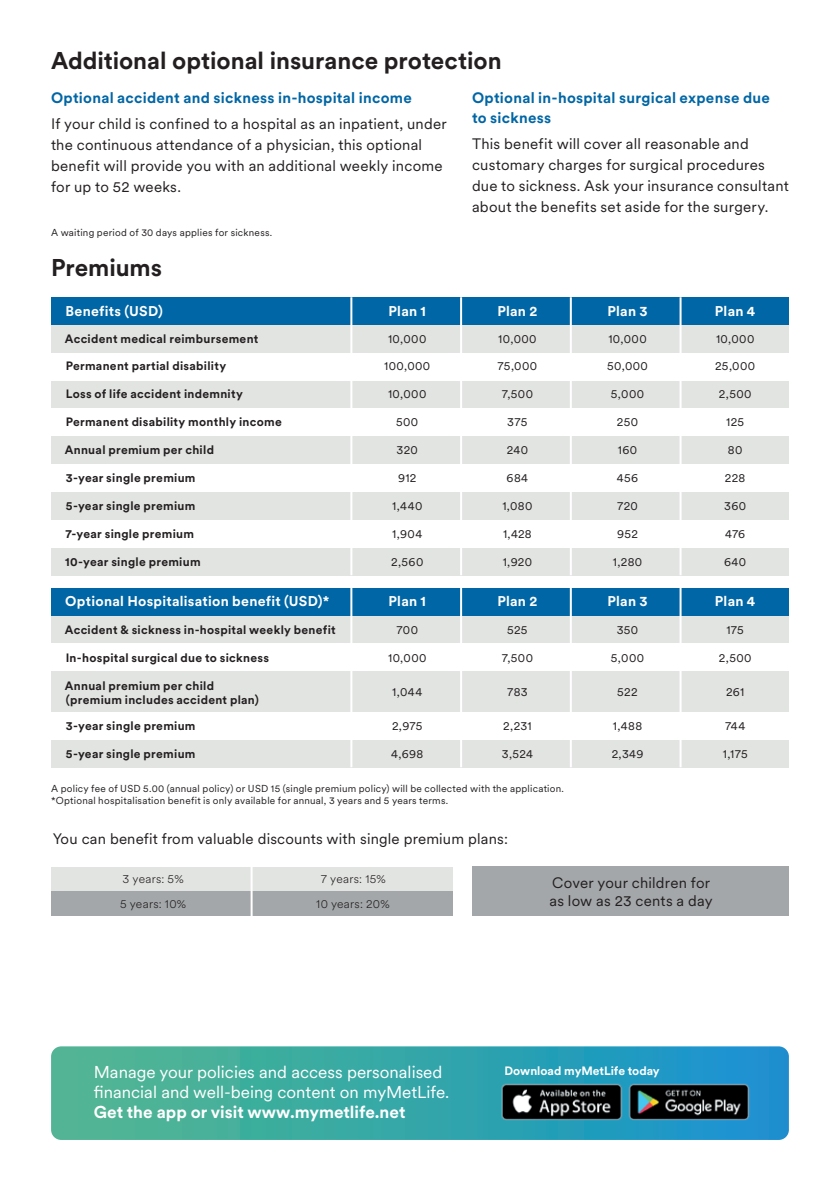
<style>
.page{position:relative;width:840px;height:1191px;background:#fff}
.page>*{position:absolute;margin:0;border:0;box-sizing:border-box;transform-origin:0 0}
.t1{font:700 24px "Met Life Circular";color:#231f20}
.t2{font:17px/20.4px "Met Life Circular";color:#fff}
.t3{font:700 17px "Met Life Circular";color:#fff}
.t4{font:15px/21px "Met Life Circular";letter-spacing:.015em;color:#231f20}
.t5{font:700 15px/20px "Met Life Circular";letter-spacing:.02em;color:#0066a5}
.t6{font:700 14px "Met Life Circular";letter-spacing:.02em;color:#fff}
.t7{font:700 12px/14px "Met Life Circular";letter-spacing:.025em;color:#231f20}
.t8{font:12px "Met Life Circular";letter-spacing:.03em;color:#231f20}
.t9{font:300 12px "Met Life Circular";letter-spacing:.03em;color:#231f20}
.t10{font:700 12px "Met Life Circular";color:#fff}
.t11{font:10px/12px "Met Life Circular";letter-spacing:.025em;color:#231f20}
</style>
<div class="page">
<div style="left:471px;top:867px;width:317px;height:49px;background:#a3a7a9"></div>
<div style="left:51px;top:616px;width:737px;height:151px;background:#e2e4e2"></div>
<div style="left:51px;top:643px;width:737px;height:28px;background:#fff"></div>
<div style="left:51px;top:588px;width:737px;height:28px;background:#0066a5"></div>
<div style="left:51px;top:712px;width:737px;height:27px;background:#fff"></div>
<hr style="left:350px;top:588px;width:2px;height:179px;background:#fff">
<hr style="left:460px;top:588px;width:2px;height:179px;background:#fff">
<hr style="left:569px;top:588px;width:2px;height:179px;background:#fff">
<hr style="left:679px;top:588px;width:2px;height:179px;background:#fff">
<div style="left:51px;top:867px;width:401px;height:40px;background:#e2e4e2"></div>
<div style="left:51px;top:891px;width:401px;height:25px;background:#a3a7a9"></div>
<hr style="left:250px;top:867px;width:2px;height:49px;background:#fff">
<div style="left:51px;top:325px;width:737px;height:250px;background:#e2e4e2"></div>
<div style="left:51px;top:297px;width:737px;height:28px;background:#0066a5"></div>
<div style="left:51px;top:408px;width:737px;height:28px;background:#fff"></div>
<div style="left:51px;top:464px;width:737px;height:28px;background:#fff"></div>
<div style="left:51px;top:520px;width:737px;height:27px;background:#fff"></div>
<div style="left:51px;top:353px;width:737px;height:27px;background:#fff"></div>
<hr style="left:350px;top:297px;width:2px;height:278px;background:#fff">
<hr style="left:460px;top:297px;width:2px;height:278px;background:#fff">
<hr style="left:569px;top:297px;width:2px;height:278px;background:#fff">
<hr style="left:679px;top:297px;width:2px;height:278px;background:#fff">
<svg style="left:51px;top:1046px;width:737px;height:94px;background:#38a7aa"></svg>
<img style="left:498px;top:1080px;width:126px;height:43px">
<img style="left:626px;top:1080px;width:124px;height:43px">
<h1 class="t1" style="left:51px;top:44px;width:452px">Additional optional insurance protection</h1>
<p class="t5" style="left:51px;top:87px;width:362px">Optional accident and sickness in-hospital income</p>
<p class="t4" style="left:51px;top:112px;width:397px">If your child is confined to a hospital as an inpatient, under the continuous attendance of a physician, this optional benefit will provide you with an additional weekly income for up to 52 weeks.</p>
<p class="t5" style="left:471px;top:87px;width:299px">Optional in-hospital surgical expense due to sickness</p>
<p class="t4" style="left:471px;top:132px;width:318px">This benefit will cover all reasonable and customary charges for surgical procedures due to sickness. Ask your insurance consultant about the benefits set aside for the surgery.</p>
<p class="t11" style="left:51px;top:226px;width:223px">A waiting period of 30 days applies for sickness.</p>
<h1 class="t1" style="left:51px;top:251px;width:112px">Premiums</h1>
<p class="t6" style="left:65px;top:301px;width:99px">Benefits (USD)</p>
<p class="t6" style="left:388px;top:301px;width:39px">Plan 1</p>
<p class="t6" style="left:497px;top:301px;width:41px">Plan 2</p>
<p class="t6" style="left:607px;top:301px;width:42px">Plan 3</p>
<p class="t6" style="left:714px;top:301px;width:42px">Plan 4</p>
<p class="t7" style="left:65px;top:331px;width:195px">Accident medical reimbursement</p>
<p class="t8" style="left:388px;top:330px;width:40px">10,000</p>
<p class="t8" style="left:498px;top:330px;width:40px">10,000</p>
<p class="t8" style="left:608px;top:330px;width:40px">10,000</p>
<p class="t8" style="left:715px;top:330px;width:40px">10,000</p>
<p class="t7" style="left:66px;top:359px;width:162px">Permanent partial disability</p>
<p class="t8" style="left:384px;top:358px;width:48px">100,000</p>
<p class="t8" style="left:497px;top:358px;width:41px">75,000</p>
<p class="t8" style="left:606px;top:358px;width:42px">50,000</p>
<p class="t8" style="left:714px;top:358px;width:41px">25,000</p>
<p class="t7" style="left:66px;top:386px;width:178px">Loss of life accident indemnity</p>
<p class="t8" style="left:388px;top:386px;width:40px">10,000</p>
<p class="t8" style="left:501px;top:386px;width:33px">7,500</p>
<p class="t8" style="left:610px;top:386px;width:35px">5,000</p>
<p class="t8" style="left:718px;top:386px;width:34px">2,500</p>
<p class="t7" style="left:66px;top:414px;width:217px">Permanent disability monthly income</p>
<p class="t8" style="left:396px;top:414px;width:24px">500</p>
<p class="t8" style="left:507px;top:414px;width:22px">375</p>
<p class="t8" style="left:616px;top:414px;width:23px">250</p>
<p class="t8" style="left:725px;top:414px;width:19px">125</p>
<p class="t7" style="left:65px;top:442px;width:151px">Annual premium per child</p>
<p class="t8" style="left:396px;top:442px;width:23px">320</p>
<p class="t8" style="left:506px;top:442px;width:23px">240</p>
<p class="t8" style="left:617px;top:442px;width:21px">160</p>
<p class="t8" style="left:727px;top:442px;width:16px">80</p>
<p class="t7" style="left:66px;top:470px;width:131px">3-year single premium</p>
<p class="t8" style="left:398px;top:469px;width:20px">912</p>
<p class="t8" style="left:506px;top:469px;width:23px">684</p>
<p class="t8" style="left:616px;top:469px;width:23px">456</p>
<p class="t8" style="left:724px;top:469px;width:22px">228</p>
<p class="t7" style="left:66px;top:498px;width:131px">5-year single premium</p>
<p class="t8" style="left:392px;top:497px;width:32px">1,440</p>
<p class="t8" style="left:502px;top:497px;width:32px">1,080</p>
<p class="t8" style="left:616px;top:497px;width:22px">720</p>
<p class="t8" style="left:723px;top:497px;width:23px">360</p>
<p class="t7" style="left:65px;top:526px;width:130px">7-year single premium</p>
<p class="t8" style="left:392px;top:525px;width:32px">1,904</p>
<p class="t8" style="left:502px;top:525px;width:30px">1,428</p>
<p class="t8" style="left:616px;top:525px;width:22px">952</p>
<p class="t8" style="left:724px;top:525px;width:22px">476</p>
<p class="t7" style="left:65px;top:554px;width:137px">10-year single premium</p>
<p class="t8" style="left:391px;top:553px;width:34px">2,560</p>
<p class="t8" style="left:502px;top:553px;width:31px">1,920</p>
<p class="t8" style="left:612px;top:553px;width:31px">1,280</p>
<p class="t8" style="left:723px;top:553px;width:24px">640</p>
<p class="t6" style="left:65px;top:592px;width:265px">Optional Hospitalisation benefit (USD)*</p>
<p class="t6" style="left:388px;top:592px;width:39px">Plan 1</p>
<p class="t6" style="left:497px;top:592px;width:41px">Plan 2</p>
<p class="t6" style="left:607px;top:592px;width:42px">Plan 3</p>
<p class="t6" style="left:714px;top:592px;width:42px">Plan 4</p>
<p class="t7" style="left:65px;top:622px;width:272px">Accident &amp; sickness in-hospital weekly benefit</p>
<p class="t8" style="left:396px;top:621px;width:23px">700</p>
<p class="t8" style="left:507px;top:621px;width:22px">525</p>
<p class="t8" style="left:616px;top:621px;width:23px">350</p>
<p class="t8" style="left:726px;top:621px;width:19px">175</p>
<p class="t7" style="left:66px;top:650px;width:205px">In-hospital surgical due to sickness</p>
<p class="t8" style="left:388px;top:649px;width:40px">10,000</p>
<p class="t8" style="left:501px;top:649px;width:33px">7,500</p>
<p class="t8" style="left:610px;top:649px;width:35px">5,000</p>
<p class="t8" style="left:718px;top:649px;width:34px">2,500</p>
<p class="t7" style="left:65px;top:678px;width:195px">Annual premium per child (premium includes accident plan)</p>
<p class="t8" style="left:392px;top:683px;width:31px">1,044</p>
<p class="t8" style="left:507px;top:683px;width:22px">783</p>
<p class="t8" style="left:617px;top:683px;width:22px">522</p>
<p class="t8" style="left:725px;top:683px;width:19px">261</p>
<p class="t7" style="left:66px;top:718px;width:131px">3-year single premium</p>
<p class="t8" style="left:392px;top:717px;width:32px">2,975</p>
<p class="t8" style="left:503px;top:717px;width:30px">2,231</p>
<p class="t8" style="left:612px;top:717px;width:31px">1,488</p>
<p class="t8" style="left:724px;top:717px;width:22px">744</p>
<p class="t7" style="left:66px;top:746px;width:131px">5-year single premium</p>
<p class="t8" style="left:391px;top:745px;width:34px">4,698</p>
<p class="t8" style="left:501px;top:745px;width:33px">3,524</p>
<p class="t8" style="left:611px;top:745px;width:33px">2,349</p>
<p class="t8" style="left:722px;top:745px;width:26px">1,175</p>
<p class="t11" style="left:51px;top:782px;width:514px">A policy fee of USD 5.00 (annual policy) or USD 15 (single premium policy) will be collected with the application. *Optional hospitalisation benefit is only available for annual, 3 years and 5 years terms.</p>
<p class="t4" style="left:53px;top:827px;width:456px">You can benefit from valuable discounts with single premium plans:</p>
<p class="t9" style="left:122px;top:871px;width:63px">3 years: 5%</p>
<p class="t9" style="left:321px;top:871px;width:66px">7 years: 15%</p>
<p class="t9" style="left:120px;top:895px;width:67px">5 years: 10%</p>
<p class="t9" style="left:316px;top:895px;width:75px">10 years: 20%</p>
<p class="t4" style="left:549px;top:873px;width:164px;line-height:18px">Cover your children for as low as 23 cents a day</p>
<p class="t2" style="left:94px;top:1060px;width:357px">Manage your policies and access personalised financial and well-being content on myMetLife.</p>
<p class="t3" style="left:94px;top:1100px;width:313px">Get the app or visit www.mymetlife.net</p>
<p class="t10" style="left:504px;top:1062px;width:157px">Download myMetLife today</p>
</div>
